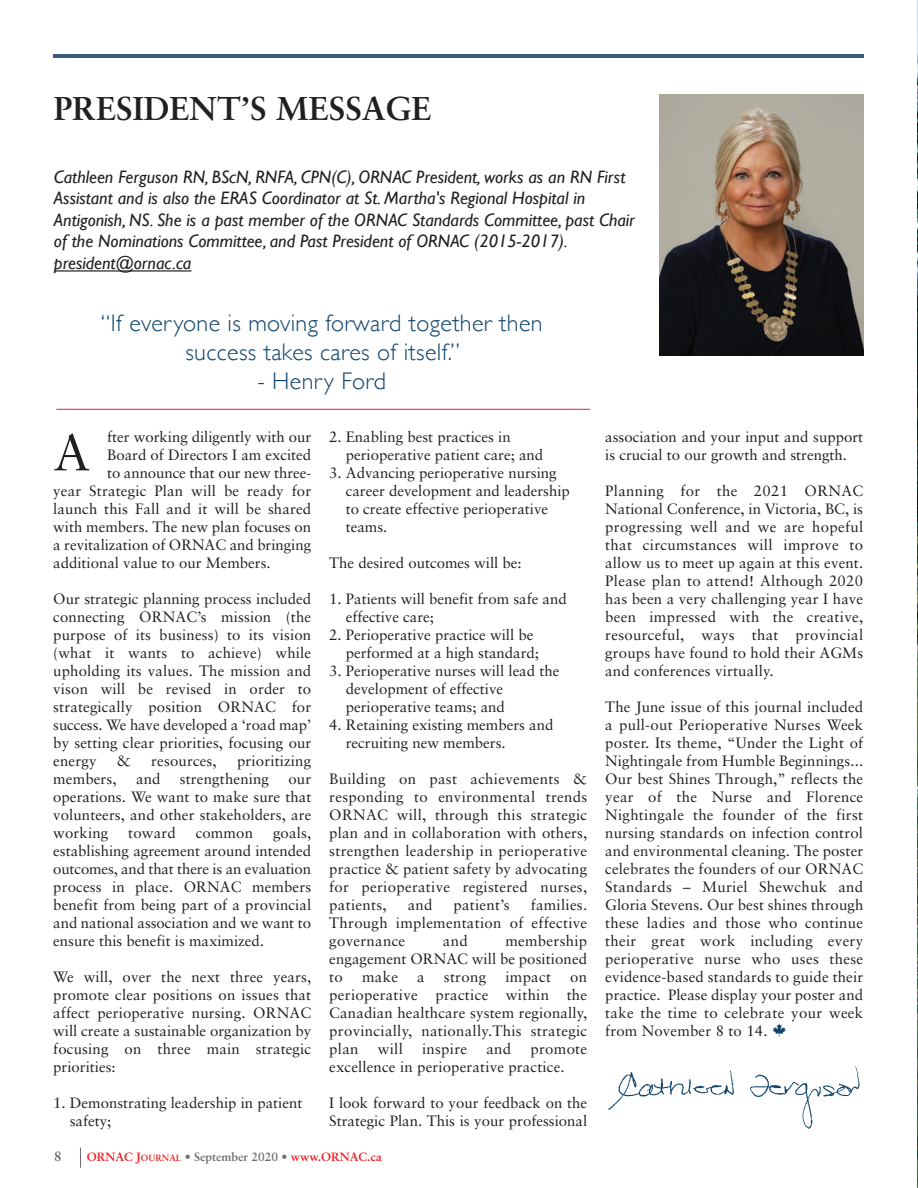
<style>
.page{position:relative;width:918px;height:1188px;background:#fff}
.page>*{position:absolute;margin:0;border:0;box-sizing:border-box;transform-origin:0 0}
.t1{font:51px "Sabon";color:#231f20}
.t2{font:700 33px "Sabon";color:#231f20}
.t3{font:300 24px/28.8px "Gill Sans";letter-spacing:.015em;color:#0e446b;text-align:center}
.t4{font:italic 18px/21.6px "Gill Sans";color:#231f20}
.t5{font:15px/18px "Sabon";color:#231f20;text-align:justify}
.t6{font:15px "Sabon";letter-spacing:.02em;color:#231f20}
.t7{font:700 13.5px "Sabon";color:#636366}
.t8{font:700 12px "Sabon";color:#ee1d23}
.s1{font-size:9px}
.s2{color:#6c6d70}
.s3{font-weight:400;color:#6c6d70}
.s4{font-family:"Carta";color:#0e446b}
</style>
<div class="page">
<svg style="left:80px;top:1148px;width:1px;height:20px"></svg>
<img style="left:917px;top:0;width:1px;height:1188px">
<hr style="left:54px;top:55px;width:810px;height:3px;background:#415c7f">
<hr style="left:54px;top:270px;width:137px;height:2px;background:#231f20">
<img style="left:660px;top:94px;width:204px;height:262px">
<img style="left:608px;top:1065px;width:252px;height:64px">
<hr style="left:56px;top:409px;width:534px;height:1px;background:#e11d36">
<h2 class="t2" style="left:54px;top:88px;width:379px">PRESIDENT’S MESSAGE</h2>
<p class="t4" style="left:54px;top:166px;width:582px">Cathleen Ferguson RN, BScN, RNFA, CPN(C), ORNAC President, works as an RN First Assistant and is also the ERAS Coordinator at St. Martha's Regional Hospital in Antigonish, NS. She is a past member of the ORNAC Standards Committee, past Chair of the Nominations Committee, and Past President of ORNAC (2015-2017). president@ornac.ca</p>
<h3 class="t3" style="left:101px;top:308px;width:443px">“If everyone is moving forward together then success takes cares of itself.”</h3>
<h3 class="t3" style="left:257px;top:365px;width:130px">- Henry Ford</h3>
<p class="t5" style="left:107px;top:427px;width:205px">fter working diligently with our</p>
<p class="t5" style="left:107px;top:445px;width:205px">Board of Directors I am excited</p>
<p class="t5" style="left:107px;top:463px;width:206px">to announce that our new three-</p>
<p class="t5" style="left:53px;top:481px;width:260px">year Strategic Plan will be ready for</p>
<p class="t5" style="left:53px;top:499px;width:259px">launch this Fall and it will be shared</p>
<p class="t5" style="left:53px;top:517px;width:260px">with members. The new plan focuses on</p>
<p class="t5" style="left:53px;top:535px;width:259px">a revitalization of ORNAC and bringing</p>
<p class="t5" style="left:53px;top:553px;width:219px">additional value to our Members.</p>
<p class="t5" style="left:53px;top:589px;width:260px">Our strategic planning process included connecting ORNAC’s mission (the purpose of its business) to its vision (what it wants to achieve) while upholding its values. The mission and vison will be revised in order to strategically position ORNAC for success. We have developed a ‘road map’ by setting clear priorities, focusing our energy</p>
<h1 class="t1" style="left:53px;top:422px;width:38px">A</h1>
<p class="t5" style="left:117px;top:751px;width:16px">&amp;</p>
<p class="t5" style="left:151px;top:751px;width:67px">resources,</p>
<p class="t5" style="left:237px;top:751px;width:76px">prioritizing</p>
<p class="t5" style="left:53px;top:769px;width:65px">members,</p>
<p class="t5" style="left:136px;top:769px;width:26px">and</p>
<p class="t5" style="left:180px;top:769px;width:91px">strengthening</p>
<p class="t5" style="left:53px;top:769px;width:260px;text-indent:235px">our operations. We want to make sure that volunteers, and other stakeholders, are working</p>
<p class="t5" style="left:53px;top:823px;width:260px;text-indent:220px">goals, establishing agreement around intended outcomes, and that there is an evaluation process in place. ORNAC members benefit from being part of a provincial and national association and we want to ensure this benefit is maximized.</p>
<p class="t5" style="left:53px;top:967px;width:260px">We will, over the next three years, promote clear positions on issues that affect perioperative nursing. ORNAC will create a sustainable organization by focusing on three main strategic priorities:</p>
<p class="t5" style="left:70px;top:1093px;width:234px;text-indent:-16px">1. Demonstrating leadership in patient safety;</p>
<p class="t5" style="left:128px;top:823px;width:49px">toward</p>
<p class="t5" style="left:196px;top:823px;width:59px">common</p>
<p class="t5" style="left:346px;top:427px;width:199px;text-indent:-16px">2. Enabling best practices in perioperative patient care; and</p>
<p class="t5" style="left:346px;top:463px;width:226px;text-align:left;text-indent:-16px">3. Advancing perioperative nursing career development and leadership to create effective perioperative teams.</p>
<p class="t5" style="left:329px;top:553px;width:194px">The desired outcomes will be:</p>
<p class="t5" style="left:346px;top:589px;width:223px;text-indent:-16px">1. Patients will benefit from safe and effective care;</p>
<p class="t5" style="left:346px;top:625px;width:195px;text-indent:-16px">2. Perioperative practice will be performed at a high standard;</p>
<p class="t5" style="left:346px;top:661px;width:215px;text-align:left;text-indent:-16px">3. Perioperative nurses will lead the development of effective perioperative teams; and</p>
<p class="t5" style="left:346px;top:715px;width:209px;text-indent:-16px">4. Retaining existing members and recruiting new members.</p>
<p class="t5" style="left:329px;top:769px;width:260px">Building on past achievements &amp; responding to environmental trends ORNAC will, through this strategic plan and in collaboration with others, strengthen leadership in perioperative practice &amp; patient safety by advocating for perioperative registered nurses, patients,</p>
<p class="t5" style="left:329px;top:895px;width:260px;text-indent:201px">families.<br>Through implementation of effective governance</p>
<p class="t5" style="left:408px;top:895px;width:26px">and</p>
<p class="t6" style="left:453px;top:896px;width:58px">patient’s</p>
<p class="t5" style="left:329px;top:931px;width:260px;text-indent:176px">membership engagement ORNAC will be positioned to</p>
<p class="t5" style="left:443px;top:931px;width:26px">and</p>
<p class="t5" style="left:362px;top:967px;width:37px">make</p>
<p class="t5" style="left:417px;top:967px;width:9px">a</p>
<p class="t5" style="left:444px;top:967px;width:44px">strong</p>
<p class="t5" style="left:505px;top:967px;width:47px">impact</p>
<p class="t5" style="left:329px;top:967px;width:260px;text-indent:241px">on perioperative practice within the Canadian healthcare system regionally, provincially, nationally.This strategic plan</p>
<p class="t5" style="left:378px;top:1039px;width:27px">will</p>
<p class="t6" style="left:422px;top:1040px;width:47px">inspire</p>
<p class="t5" style="left:486px;top:1039px;width:26px">and</p>
<p class="t5" style="left:329px;top:1039px;width:260px;text-indent:201px">promote excellence in perioperative practice.</p>
<p class="t5" style="left:329px;top:1093px;width:260px">I look forward to your feedback on the<br>Strategic Plan. This is your professional</p>
<p class="t7" style="left:54px;top:1148px;width:9px">8</p>
<p class="t8" style="left:87px;top:1149px;width:296px">ORNAC J<span class="s1">OURNAL</span> <span class="s2">• September 2020</span> <span class="s3">•</span> www.ORNAC.ca</p>
<p class="t5" style="left:605px;top:427px;width:259px">association and your input and support is crucial to our growth and strength.</p>
<p class="t5" style="left:605px;top:481px;width:260px">Planning for the 2021 ORNAC National Conference, in Victoria, BC, is progressing well and we are hopeful that circumstances will improve to allow us to meet up again at this event.<br>Please plan to attend! Although 2020 has been a very challenging year I have been impressed with the creative, resourceful, ways that provincial groups have found to hold their AGMs and conferences virtually.</p>
<p class="t5" style="left:605px;top:697px;width:260px">The June issue of this journal included a pull-out Perioperative Nurses Week poster. Its theme, “Under the Light of Nightingale from Humble Beginnings...<br>Our best Shines Through,” reflects the year of the Nurse and Florence Nightingale the founder of the first nursing standards on infection control and environmental cleaning. The poster celebrates the founders of our ORNAC Standards – Muriel Shewchuk and Gloria Stevens. Our best shines through these ladies and those who continue their great work including every perioperative nurse who uses these evidence-based standards to guide their practice. Please display your poster and take the time to celebrate your week from November 8 to 14. <span class="s4">-</span></p>
</div>
